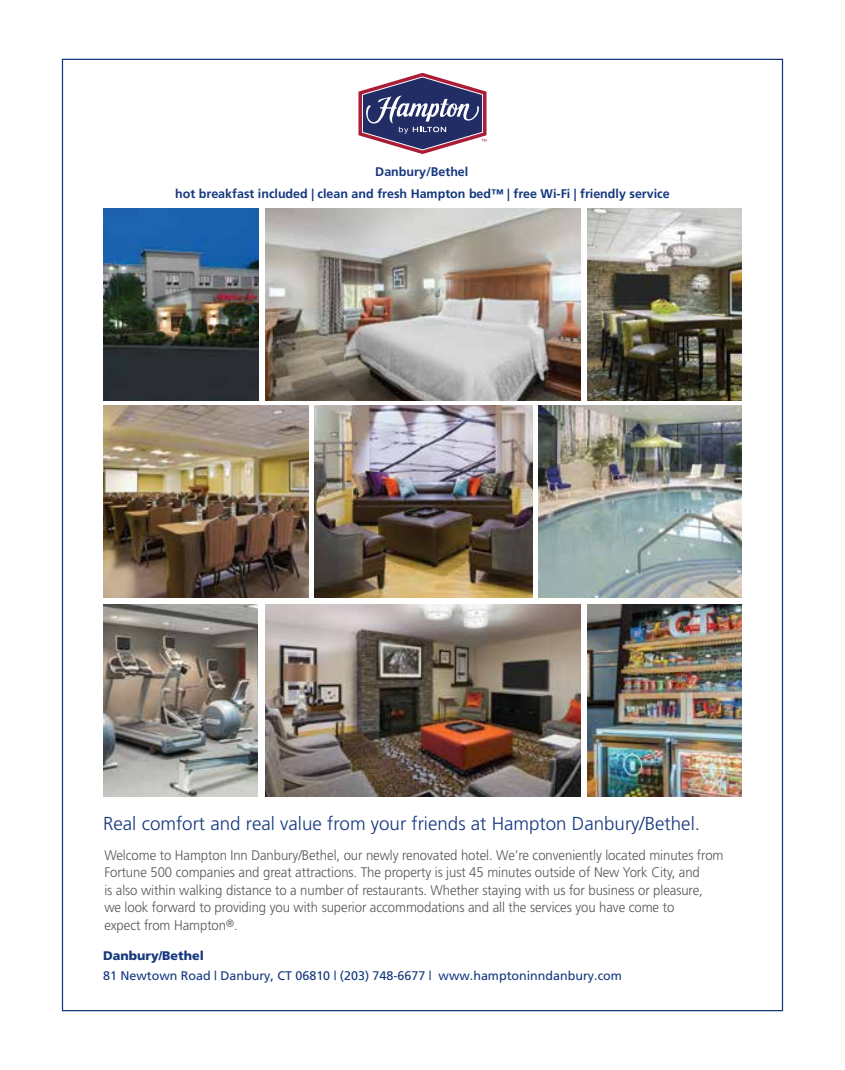
<style>
.page{position:relative;width:845px;height:1070px;background:#fff}
.page>*{position:absolute;margin:0;border:0;box-sizing:border-box;transform-origin:0 0}
.t1{font:300 18.75px "Frutiger";color:#14377d}
.t2{font:300 13.88px/17.5px "Frutiger";letter-spacing:-.005em;color:#545556;scale:.94 1}
.t3{font:700 12.5px "Frutiger LT Std";color:#14377d}
.t4{font:12.5px "Frutiger";color:#14377d}
.t5{font:900 12.5px "Frutiger";color:#14377d}
</style>
<div class="page">
<img style="left:103px;top:209px;width:156px;height:192px">
<img style="left:266px;top:209px;width:315px;height:192px">
<img style="left:587px;top:209px;width:155px;height:192px">
<img style="left:103px;top:405px;width:205px;height:193px">
<img style="left:103px;top:604px;width:155px;height:192px">
<img style="left:538px;top:405px;width:204px;height:193px">
<img style="left:314px;top:405px;width:218px;height:193px">
<img style="left:587px;top:604px;width:155px;height:192px">
<img style="left:266px;top:604px;width:315px;height:192px">
<svg style="left:358px;top:73px;width:129px;height:81px"></svg>
<p class="t3" style="left:375px;top:164px;width:95px">Danbury/Bethel</p>
<p class="t3" style="left:175px;top:186px;width:496px">hot breakfast included | clean and fresh Hampton bed™ | free Wi-Fi | friendly service</p>
<h1 class="t1" style="left:103px;top:813px;width:598px">Real comfort and real value from your friends at Hampton Danbury/Bethel.</h1>
<p class="t2" style="left:104px;top:846px;width:660px">Welcome to Hampton Inn Danbury/Bethel, our newly renovated hotel. We’re conveniently located minutes from Fortune 500 companies and great attractions. The property is just 45 minutes outside of New York City, and<br>is also within walking distance to a number of restaurants. Whether staying with us for business or pleasure,<br>we look forward to providing you with superior accommodations and all the services you have come to<br>expect from Hampton<sup>®</sup>.</p>
<p class="t5" style="left:103px;top:948px;width:102px">Danbury/Bethel</p>
<p class="t4" style="left:103px;top:968px;width:520px">81 Newtown Road | Danbury, CT 06810 | (203) 748-6677 | www.hamptoninndanbury.com</p>
</div>
